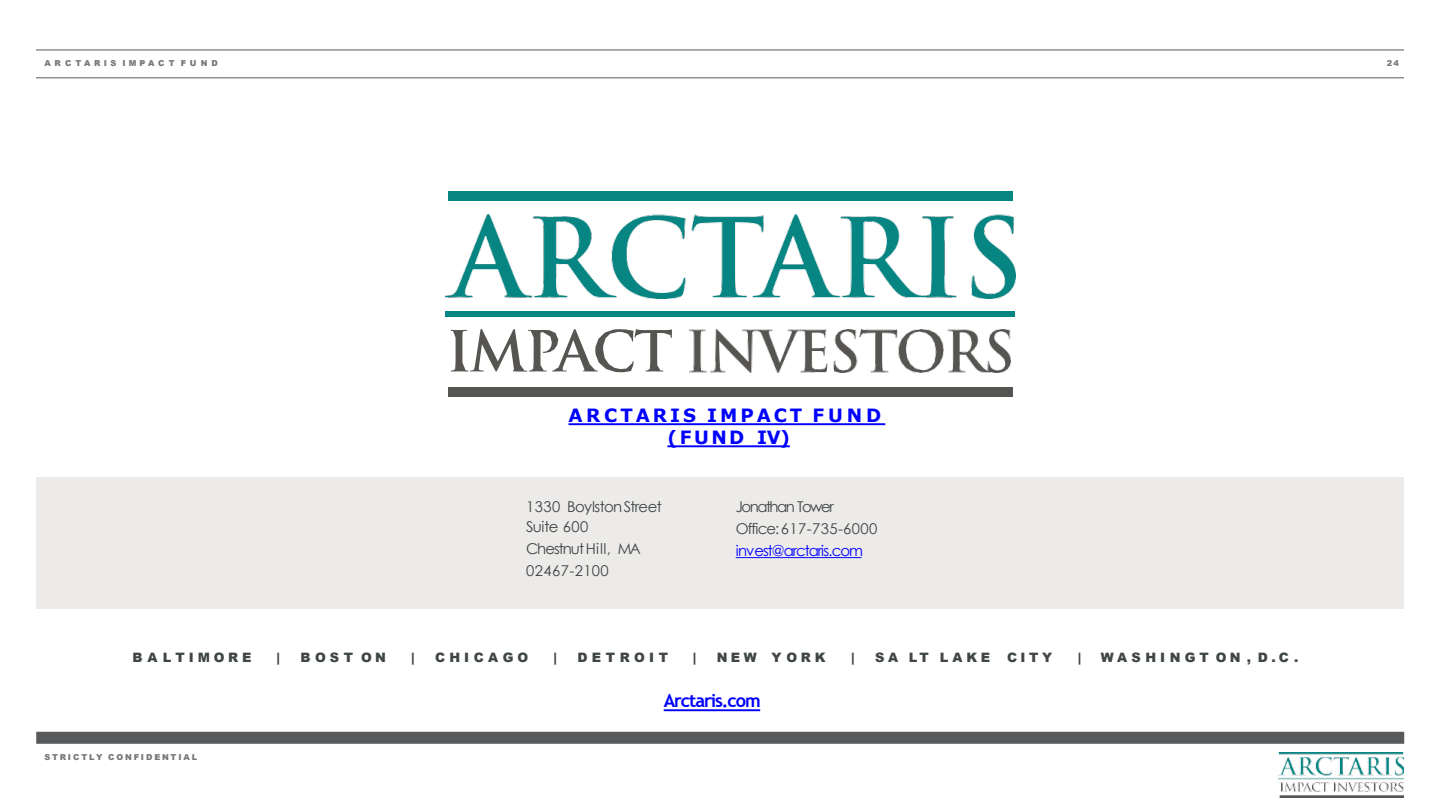
<style>
.page{position:relative;width:1440px;height:812px;background:#fff}
.page>*{position:absolute;margin:0;border:0;box-sizing:border-box;transform-origin:0 0}
.t1{font:700 18.2px/22px "Verdana";letter-spacing:.165em;color:#00f;text-align:center}
.t2{font:700 18.2px "Trebuchet MS";letter-spacing:-.06em;color:#00f}
.t3{font:14.8px/22.4px "Century Gothic";letter-spacing:.01em;color:#3f4643}
.t4{font:14.8px "Century Gothic";letter-spacing:.025em;color:#3f4643}
.t5{font:14.8px "Century Gothic";letter-spacing:-.07em;color:#00f}
.t6{font:14.8px "Century Gothic";letter-spacing:-.04em;color:#3f4643}
.t7{font:14.8px "Century Gothic";letter-spacing:-.1em;color:#3f4643}
.t8{font:900 13px "Arial";letter-spacing:.315em;color:#3f4643}
.t9{font:900 13px "Arial";letter-spacing:.335em;color:#3f4643}
.t10{font:900 13px "Arial";letter-spacing:.345em;color:#3f4643}
.t11{font:900 8.2px "Arial";letter-spacing:.22em;color:#75777a}
.t12{font:900 8.2px "Arial";letter-spacing:.455em;color:#75777a}
.t13{font:900 8.2px "Arial";letter-spacing:.26em;color:#75777a}
</style>
<div class="page">
<hr style="left:36px;top:49px;width:1368px;height:1px;background:#58595b">
<hr style="left:36px;top:77px;width:1368px;height:1px;background:#58595b">
<div style="left:36px;top:731px;width:1368px;height:12px;background:#58595b"></div>
<img style="left:1279px;top:752px;width:125px;height:45px">
<svg style="left:664px;top:709px;width:96px;height:2px"></svg>
<div style="left:36px;top:477px;width:1368px;height:132px;background:#ecebea"></div>
<svg style="left:736px;top:557px;width:126px;height:1px"></svg>
<img style="left:445px;top:214px;width:570px;height:84px">
<div style="left:445px;top:311px;width:570px;height:6px;background:#078582"></div>
<div style="left:448px;top:191px;width:565px;height:9px;background:#078582"></div>
<div style="left:448px;top:386px;width:565px;height:10px;background:#575552"></div>
<svg style="left:451px;top:329px;width:221px;height:43px"></svg>
<img style="left:690px;top:329px;width:320px;height:43px">
<svg style="left:569px;top:423px;width:316px;height:2px"></svg>
<svg style="left:667px;top:445px;width:123px;height:2px"></svg>
<p class="t12" style="left:44px;top:57px;width:175px">ARCTARIS IMPACT FUND</p>
<p class="t13" style="left:1387px;top:57px;width:14px">24</p>
<p class="t1" style="left:569px;top:403px;width:314px">ARCTARIS IMPACT FUND (FUND IV)</p>
<p class="t6" style="left:526px;top:496px;width:137px">1330 BoylstonStreet</p>
<p class="t3" style="left:526px;top:514px;width:116px">Suite 600<br>Chestnut Hill, MA<br>02467-2100</p>
<p class="t7" style="left:736px;top:496px;width:100px">Jonathan Tower</p>
<p class="t4" style="left:736px;top:517px;width:143px">Office:617-735-6000</p>
<p class="t5" style="left:736px;top:539px;width:129px">invest@arctaris.com</p>
<p class="t8" style="left:133px;top:648px;width:120px">BALTIMORE</p>
<p class="t8" style="left:277px;top:648px;width:5px">|</p>
<p class="t8" style="left:301px;top:648px;width:87px">BOST ON</p>
<p class="t8" style="left:411px;top:648px;width:5px">|</p>
<p class="t9" style="left:435px;top:648px;width:95px">CHICAGO</p>
<p class="t8" style="left:554px;top:648px;width:5px">|</p>
<p class="t10" style="left:578px;top:648px;width:92px">DETROIT</p>
<p class="t8" style="left:693px;top:648px;width:5px">|</p>
<p class="t8" style="left:717px;top:648px;width:110px">NEW YORK</p>
<p class="t8" style="left:851px;top:648px;width:5px">|</p>
<p class="t8" style="left:875px;top:648px;width:116px">SA LT LAKE</p>
<p class="t8" style="left:1007px;top:648px;width:47px">CITY</p>
<p class="t8" style="left:1078px;top:648px;width:5px">|</p>
<p class="t8" style="left:1101px;top:648px;width:199px">WASHINGT ON , D.C.</p>
<p class="t11" style="left:44px;top:751px;width:154px">STRICTLY CONFIDENTIAL</p>
<p class="t2" style="left:664px;top:689px;width:99px">Arctaris.com</p>
</div>
